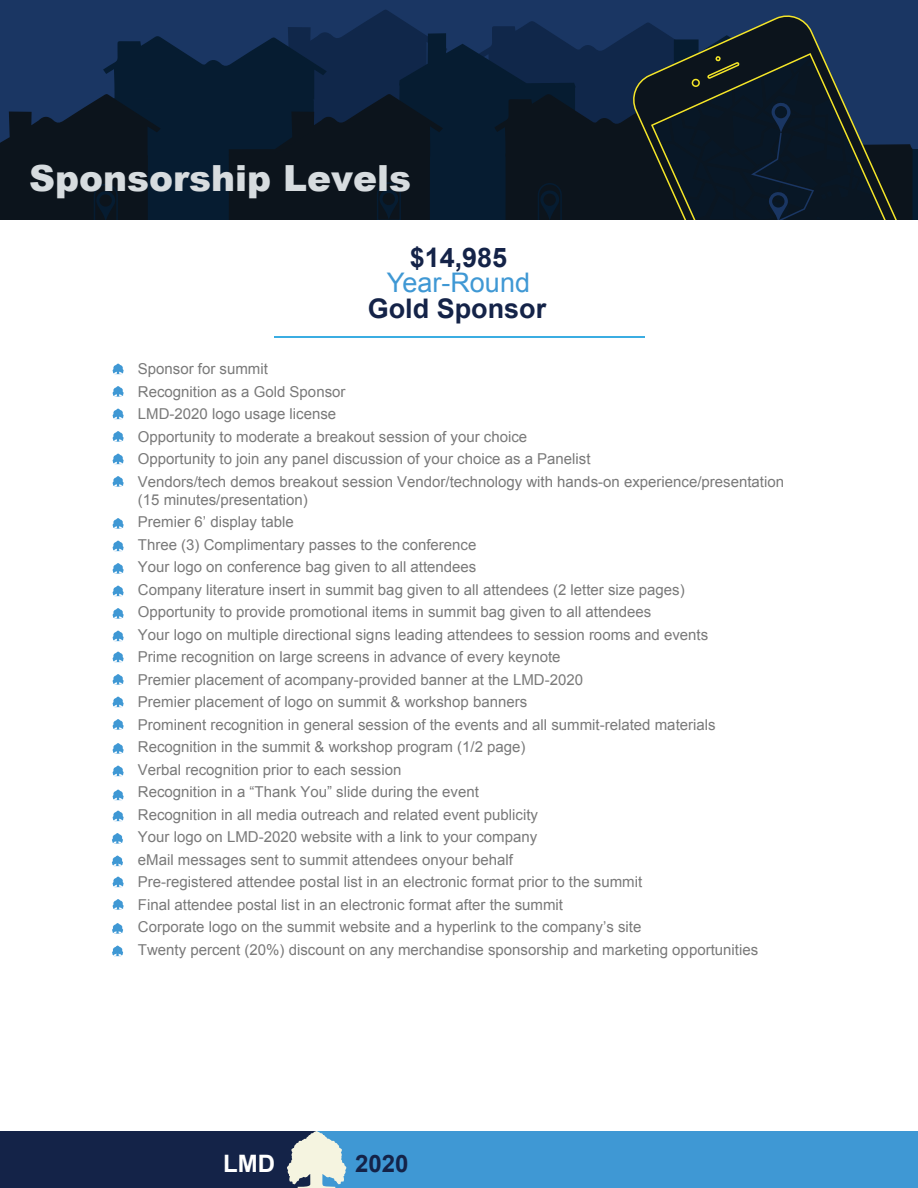
<style>
.page{position:relative;width:918px;height:1188px;background:#fff}
.page>*{position:absolute;margin:0;border:0;box-sizing:border-box;transform-origin:0 0}
.t1{font:900 36px "Arial";color:#d7dcdf}
.t2{font:700 27px "Arial";color:#142348}
.t3{font:27px "Arial";color:#3f98d4}
.t4{font:700 24px "Arial";color:#142348}
.t5{font:700 24px "Arial";color:#fff}
.t6{font:15px/22.5px "Arial";color:#797979}
</style>
<div class="page">
<div style="left:0;top:0;width:918px;height:219px;background:#1a3663"></div>
<svg style="left:0;top:10px;width:918px;height:210px"></svg>
<svg style="left:112px;top:364px;width:12px;height:10px"></svg>
<svg style="left:112px;top:386px;width:12px;height:11px"></svg>
<svg style="left:112px;top:409px;width:12px;height:10px"></svg>
<svg style="left:112px;top:431px;width:12px;height:11px"></svg>
<svg style="left:112px;top:476px;width:12px;height:11px"></svg>
<svg style="left:112px;top:454px;width:12px;height:10px"></svg>
<svg style="left:112px;top:518px;width:12px;height:11px"></svg>
<svg style="left:112px;top:563px;width:12px;height:11px"></svg>
<svg style="left:112px;top:541px;width:12px;height:10px"></svg>
<svg style="left:112px;top:586px;width:12px;height:10px"></svg>
<svg style="left:112px;top:608px;width:12px;height:11px"></svg>
<svg style="left:112px;top:652px;width:12px;height:10px"></svg>
<svg style="left:112px;top:631px;width:12px;height:10px"></svg>
<svg style="left:112px;top:674px;width:12px;height:11px"></svg>
<svg style="left:112px;top:697px;width:12px;height:10px"></svg>
<svg style="left:112px;top:743px;width:12px;height:11px"></svg>
<svg style="left:112px;top:719px;width:12px;height:11px"></svg>
<svg style="left:112px;top:766px;width:12px;height:10px"></svg>
<svg style="left:112px;top:790px;width:12px;height:10px"></svg>
<svg style="left:112px;top:811px;width:12px;height:10px"></svg>
<svg style="left:112px;top:877px;width:12px;height:10px"></svg>
<svg style="left:112px;top:899px;width:12px;height:11px"></svg>
<hr style="left:275px;top:336px;width:370px;height:2px;background:#3bade2">
<svg style="left:112px;top:833px;width:11px;height:11px"></svg>
<svg style="left:112px;top:856px;width:11px;height:10px"></svg>
<svg style="left:112px;top:946px;width:11px;height:10px"></svg>
<svg style="left:112px;top:923px;width:11px;height:11px"></svg>
<div style="left:0;top:1131px;width:318px;height:57px;background:#142348"></div>
<div style="left:316px;top:1131px;width:602px;height:57px;background:#3f98d4"></div>
<svg style="left:287px;top:1131px;width:60px;height:57px"></svg>
<h1 class="t1" style="left:29px;top:152px;width:384px">Sponsorship Levels</h1>
<h2 class="t2" style="left:410px;top:238px;width:99px">$14,985</h2>
<h2 class="t3" style="left:387px;top:264px;width:145px">Year-Round</h2>
<h2 class="t2" style="left:368px;top:289px;width:180px">Gold Sponsor</h2>
<p class="t6" style="left:138px;top:358px;width:648px">Sponsor for summit<br>Recognition as a Gold Sponsor<br>LMD-2020 logo usage license<br>Opportunity to moderate a breakout session of your choice<br>Opportunity to join any panel discussion of your choice as a Panelist<br>Vendors/tech demos breakout session Vendor/technology with hands-on experience/presentation</p>
<p class="t6" style="left:138px;top:488px;width:622px">(15 minutes/presentation)<br>Premier 6’ display table<br>Three (3) Complimentary passes to the conference<br>Your logo on conference bag given to all attendees<br>Company literature insert in summit bag given to all attendees (2 letter size pages)<br>Opportunity to provide promotional items in summit bag given to all attendees<br>Your logo on multiple directional signs leading attendees to session rooms and events<br>Prime recognition on large screens in advance of every keynote<br>Premier placement of acompany-provided banner at the LMD-2020<br>Premier placement of logo on summit &amp; workshop banners<br>Prominent recognition in general session of the events and all summit-related materials Recognition in the summit &amp; workshop program (1/2 page)<br>Verbal recognition prior to each session<br>Recognition in a “Thank You” slide during the event<br>Recognition in all media outreach and related event publicity<br>Your logo on LMD-2020 website with a link to your company<br>eMail messages sent to summit attendees onyour behalf<br>Pre-registered attendee postal list in an electronic format prior to the summit<br>Final attendee postal list in an electronic format after the summit<br>Corporate logo on the summit website and a hyperlink to the company’s site<br>Twenty percent (20%) discount on any merchandise sponsorship and marketing opportunities</p>
<h3 class="t5" style="left:223px;top:1146px;width:53px">LMD</h3>
<h3 class="t4" style="left:355px;top:1146px;width:55px">2020</h3>
</div>
